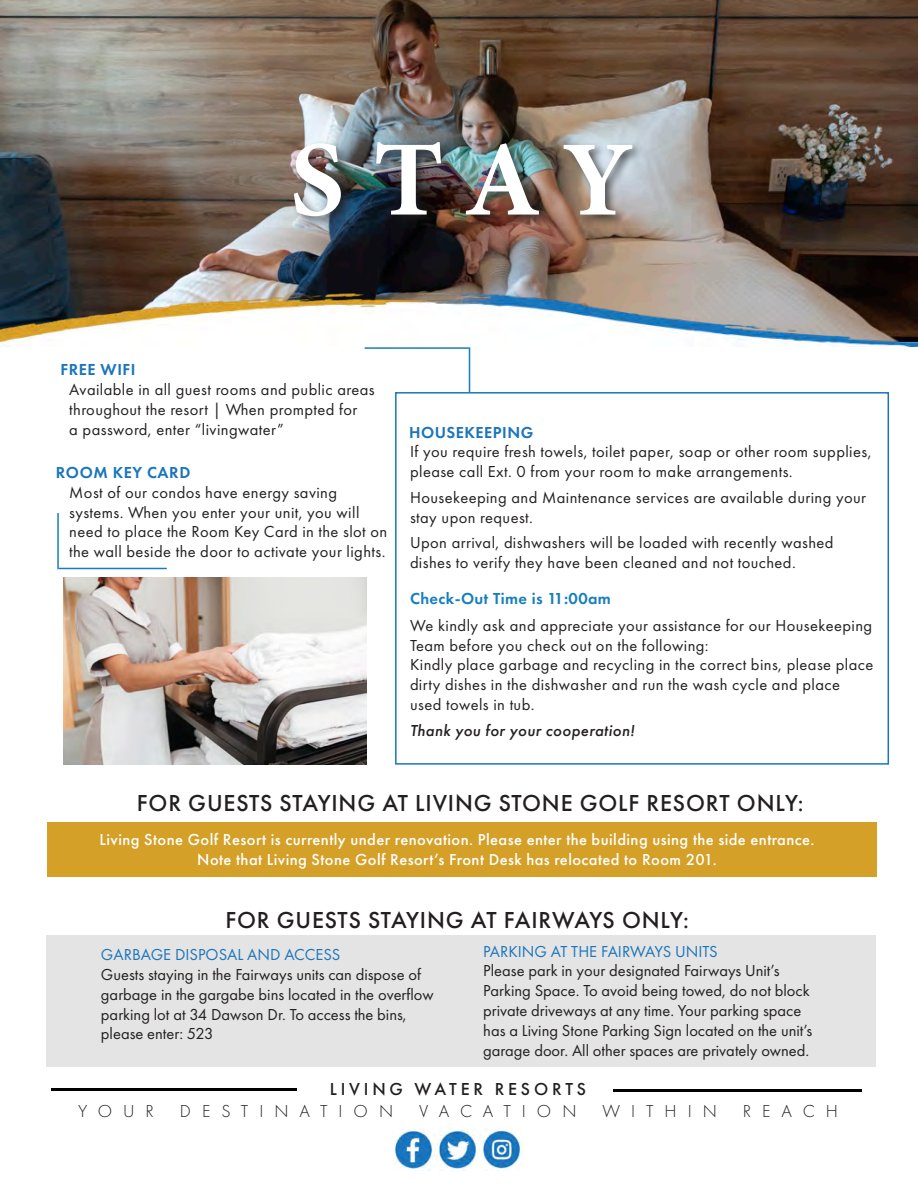
<style>
.page{position:relative;width:918px;height:1188px;background:#fff}
.page>*{position:absolute;margin:0;border:0;box-sizing:border-box;transform-origin:0 0}
.t1{font:700 150px "Adobe Arabic";color:#fff}
.futura_book__11_black_paragraph_1{font:500 24px "Futura PT";letter-spacing:.035em;color:#231f20}
.t2{font:300 18px "Futura PT";letter-spacing:.61em;color:#231f20}
.t3{font:500 18px "Futura PT";letter-spacing:.21em;color:#231f20}
.t4{font:300 18px "Futura PT";letter-spacing:.59em;color:#231f20}
.futura_book__11_black_paragraph_1-2{font:16.5px/19.8px "Futura PT";letter-spacing:.025em;color:#231f20}
.futura_book__11_black_paragraph_1-3{font:16.5px/19.8px "Futura PT";color:#231f20}
.futura_book__11_black_paragraph_1-4{font:500 16.5px "Futura PT";letter-spacing:.025em;color:#fff}
.t5{font:16.5px "Futura PT";color:#1b75bc}
.t6{font:600 16.5px "Futura PT";letter-spacing:.035em;color:#1b75bc}
.futura_book__11_black_paragraph_1-5{font:italic 500 16.5px "Futura PT";letter-spacing:.025em;color:#231f20}
.futura_book__11_black_paragraph_1-6{font:600 16.5px "Futura PT";letter-spacing:.025em;color:#167ebe}
</style>
<div class="page">
<img style="left:0;top:0;width:918px;height:293px">
<div style="left:292px;top:139px;width:353px;height:90px;background:#231f20;opacity:.72"></div>
<hr style="left:51px;top:1089px;width:246px;height:2px;background:#000">
<hr style="left:613px;top:1089px;width:248px;height:3px;background:#000">
<img style="left:394px;top:1128px;width:127px;height:42px">
<img style="left:0;top:293px;width:918px;height:54px">
<div style="left:395px;top:392px;width:494px;height:373px;border:2px solid #1b75bc"></div>
<img style="left:63px;top:578px;width:303px;height:187px">
<hr style="left:365px;top:347px;width:104px;height:2px;background:#167ebe">
<hr style="left:469px;top:347px;width:1px;height:45px;background:#167ebe">
<hr style="left:59px;top:568px;width:108px;height:1px;background:#167ebe">
<hr style="left:57px;top:513px;width:2px;height:56px;background:#167ebe">
<div style="left:48px;top:822px;width:829px;height:55px;background:#d5a028"></div>
<div style="left:46px;top:935px;width:830px;height:132px;background:#e4e4e4"></div>
<p class="t1" style="left:290px;top:75px;width:345px">STAY</p>
<p class="t6" style="left:61px;top:360px;width:76px">FREE WIFI</p>
<p class="futura_book__11_black_paragraph_1-2" style="left:69px;top:380px;width:307px">Available in all guest rooms and public areas throughout the resort | When prompted for</p>
<p class="futura_book__11_black_paragraph_1-2" style="left:69px;top:419px;width:216px">a password, enter “livingwater”</p>
<p class="t6" style="left:56px;top:462px;width:136px">ROOM KEY CARD</p>
<p class="futura_book__11_black_paragraph_1-2" style="left:69px;top:482px;width:269px">Most of our condos have energy saving</p>
<p class="futura_book__11_black_paragraph_1-2" style="left:69px;top:502px;width:320px">systems. When you enter your unit, you will need to place the Room Key Card in the slot on the wall beside the door to activate your lights.</p>
<p class="t6" style="left:409px;top:422px;width:126px">HOUSEKEEPING</p>
<p class="futura_book__11_black_paragraph_1-2" style="left:410px;top:442px;width:463px">If you require fresh towels, toilet paper, soap or other room supplies, please call Ext. 0 from your room to make arrangements.</p>
<p class="futura_book__11_black_paragraph_1-2" style="left:410px;top:487px;width:458px">Housekeeping and Maintenance services are available during your stay upon request.</p>
<p class="futura_book__11_black_paragraph_1-2" style="left:410px;top:533px;width:425px">Upon arrival, dishwashers will be loaded with recently washed dishes to verify they have been cleaned and not touched.</p>
<p class="futura_book__11_black_paragraph_1-6" style="left:410px;top:588px;width:202px">Check-Out Time is 11:00am</p>
<p class="futura_book__11_black_paragraph_1-2" style="left:410px;top:615px;width:464px">We kindly ask and appreciate your assistance for our Housekeeping<br>Team before you check out on the following:</p>
<p class="futura_book__11_black_paragraph_1-2" style="left:410px;top:655px;width:465px">Kindly place garbage and recycling in the correct bins, please place dirty dishes in the dishwasher and run the wash cycle and place used towels in tub.</p>
<p class="futura_book__11_black_paragraph_1-5" style="left:410px;top:720px;width:226px">Thank you for your cooperation!</p>
<p class="futura_book__11_black_paragraph_1" style="left:137px;top:789px;width:668px">FOR GUESTS STAYING AT LIVING STONE GOLF RESORT ONLY:</p>
<p class="futura_book__11_black_paragraph_1-4" style="left:100px;top:830px;width:716px">Living Stone Golf Resort is currently under renovation. Please enter the building using the side entrance.</p>
<p class="futura_book__11_black_paragraph_1-4" style="left:197px;top:850px;width:521px">Note that Living Stone Golf Resort’s Front Desk has relocated to Room 201.</p>
<p class="futura_book__11_black_paragraph_1" style="left:225px;top:905px;width:465px">FOR GUESTS STAYING AT FAIRWAYS ONLY:</p>
<p class="t5" style="left:101px;top:945px;width:241px">GARBAGE DISPOSAL AND ACCESS</p>
<p class="futura_book__11_black_paragraph_1-3" style="left:101px;top:964px;width:322px">Guests staying in the Fairways units can dispose of</p>
<p class="futura_book__11_black_paragraph_1-3" style="left:101px;top:984px;width:334px">garbage in the gargabe bins located in the overflow</p>
<p class="futura_book__11_black_paragraph_1-3" style="left:101px;top:1004px;width:307px">parking lot at 34 Dawson Dr. To access the bins,</p>
<p class="futura_book__11_black_paragraph_1-3" style="left:101px;top:1024px;width:114px">please enter: 523</p>
<p class="t5" style="left:483px;top:941px;width:236px">PARKING AT THE FAIRWAYS UNITS</p>
<p class="futura_book__11_black_paragraph_1-3" style="left:483px;top:961px;width:298px">Please park in your designated Fairways Unit’s</p>
<p class="futura_book__11_black_paragraph_1-3" style="left:483px;top:981px;width:328px">Parking Space. To avoid being towed, do not block private driveways at any time. Your parking space</p>
<p class="futura_book__11_black_paragraph_1-3" style="left:483px;top:1020px;width:331px">has a Living Stone Parking Sign located on the unit’s</p>
<p class="futura_book__11_black_paragraph_1-3" style="left:483px;top:1040px;width:328px">garage door. All other spaces are privately owned.</p>
<p class="t3" style="left:330px;top:1078px;width:258px">LIVING WATER RESORTS</p>
<p class="t2" style="left:78px;top:1101px;width:77px">YOUR</p>
<p class="t2" style="left:180px;top:1101px;width:215px">DESTINATION</p>
<p class="t4" style="left:419px;top:1101px;width:159px">VACATION</p>
<p class="t2" style="left:602px;top:1101px;width:116px">WITHIN</p>
<p class="t2" style="left:743px;top:1101px;width:97px">REACH</p>
</div>
